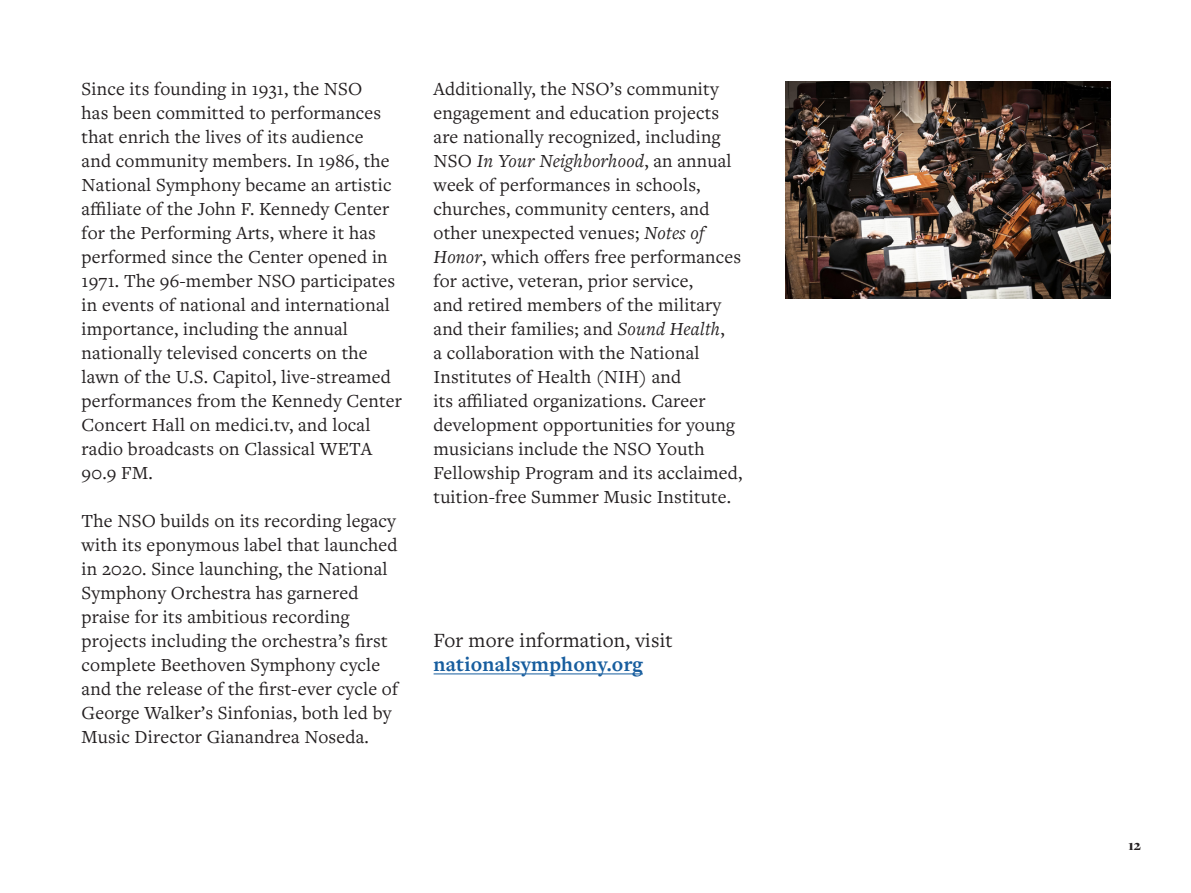
<style>
.page{position:relative;width:1191px;height:893px;background:#fff}
.page>*{position:absolute;margin:0;border:0;box-sizing:border-box;transform-origin:0 0}
.t1{font:21px/24px "Freight Text Pro";letter-spacing:.01em;color:#231f20}
.t2{font:19.2px/24px "Freight Text Pro";letter-spacing:.01em;color:#231f20}
.t3{font:900 14.4px "Freight Disp Pro";color:#231f20}
.s1{font-style:italic}
.s2{font-weight:700;color:#175d9e}
</style>
<div class="page">
<hr style="left:433px;top:674px;width:210px;height:1px;background:#175d9e">
<img style="left:785px;top:82px;width:325px;height:216px">
<p class="t2" style="left:82px;top:76px;width:322px">Since its founding in 1931, the NSO<br>has been committed to performances that enrich the lives of its audience<br>and community members. In 1986, the National Symphony became an artistic affiliate of the John F. Kennedy Center for the Performing Arts, where it has performed since the Center opened in 1971. The 96-member NSO participates in events of national and international importance, including the annual nationally televised concerts on the lawn of the U.S. Capitol, live-streamed performances from the Kennedy Center Concert Hall on medici.tv, and local radio broadcasts on Classical WETA 90.9 FM.</p>
<p class="t2" style="left:82px;top:508px;width:318px">The NSO builds on its recording legacy with its eponymous label that launched in 2020. Since launching, the National Symphony Orchestra has garnered praise for its ambitious recording projects including the orchestra’s first complete Beethoven Symphony cycle and the release of the first-ever cycle of George Walker’s Sinfonias, both led by Music Director Gianandrea Noseda.</p>
<p class="t2" style="left:433px;top:76px;width:310px">Additionally, the NSO’s community engagement and education projects are nationally recognized, including NSO <span class="s1">In Your Neighborhood</span>, an annual week of performances in schools, churches, community centers, and other unexpected venues; <span class="s1">Notes of Honor</span>, which offers free performances for active, veteran, prior service,<br>and retired members of the military and their families; and <span class="s1">Sound Health</span>,<br>a collaboration with the National Institutes of Health (NIH) and<br>its affiliated organizations. Career development opportunities for young musicians include the NSO Youth Fellowship Program and its acclaimed, tuition-free Summer Music Institute.</p>
<p class="t1" style="left:433px;top:628px;width:241px">For more information, visit <span class="s2">nationalsymphony.org</span></p>
<p class="t3" style="left:1128px;top:835px;width:14px">12</p>
</div>
